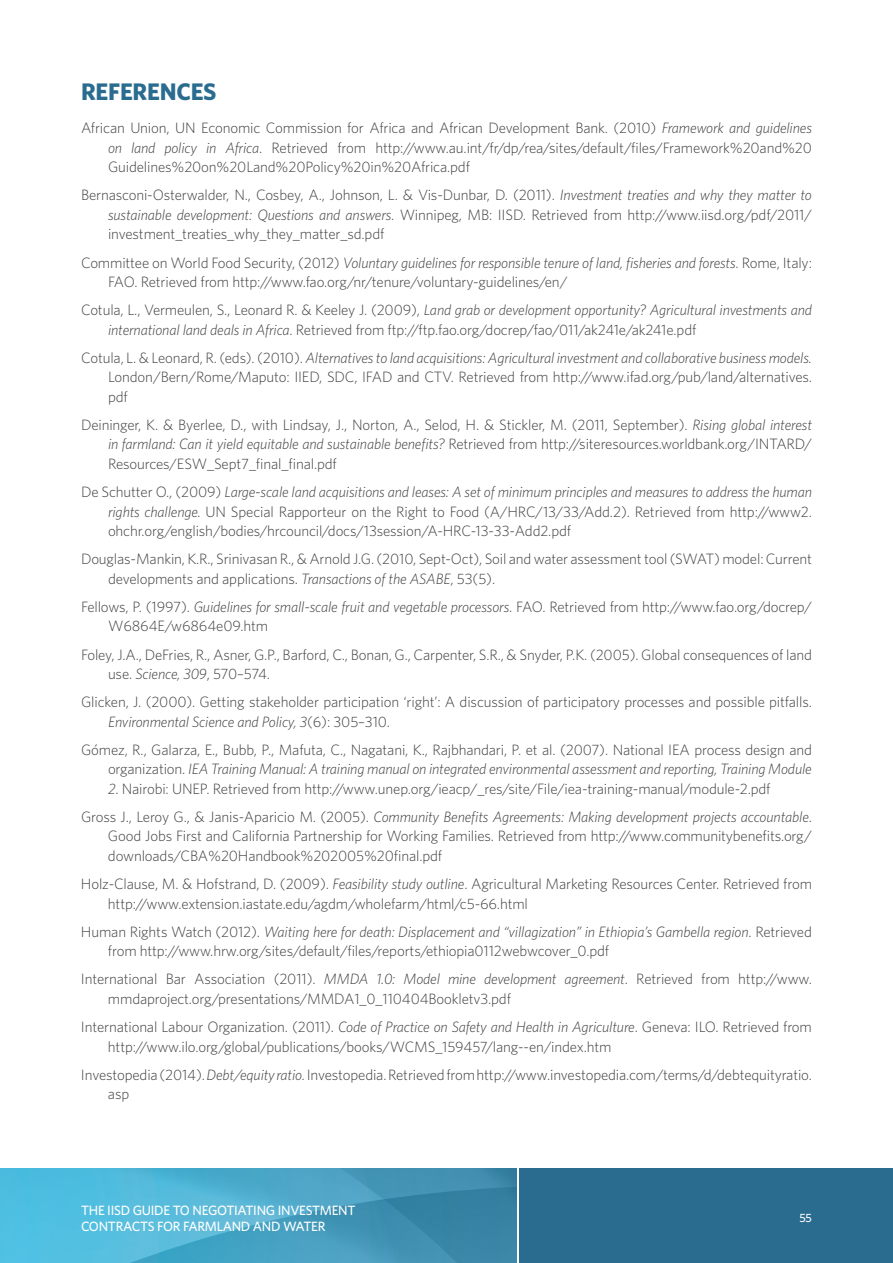
<style>
.page{position:relative;width:893px;height:1263px;background:#fff}
.page>*{position:absolute;margin:0;border:0;box-sizing:border-box;transform-origin:0 0}
.Heading_Green{font:700 24px "Whitney";letter-spacing:-.01em;color:#2a6c8f}
.Body_copy{font:300 15px/19.5px "Whitney";letter-spacing:-.01em;color:#3e3e3f}
.t1{font:500 13.5px/16.5px "Whitney";letter-spacing:-.02em;color:#fff}
.t2{font:500 12px "Whitney";color:#fff}
.s1{font-style:italic}
</style>
<div class="page">
<div style="left:519px;top:1168px;width:374px;height:95px;background:#2a6c8f"></div>
<svg style="left:0;top:1168px;width:516px;height:95px;background:#49a6c8"></svg>
<p class="Heading_Green" style="left:81px;top:76px;width:137px">REFERENCES</p>
<p class="Body_copy" style="left:108px;top:118px;width:705px;text-align:justify;text-indent:-27px">African Union, UN Economic Commission for Africa and African Development Bank. (2010) <span class="s1">Framework and guidelines on land policy in Africa</span>. Retrieved from http://www.au.int/fr/dp/rea/sites/default/files/Framework%20and%20<br>Guidelines%20on%20Land%20Policy%20in%20Africa.pdf</p>
<p class="Body_copy" style="left:108px;top:185px;width:705px;text-align:justify;text-indent:-27px">Bernasconi-Osterwalder, N., Cosbey, A., Johnson, L. &amp; Vis-Dunbar, D. (2011). <span class="s1">Investment treaties and why they matter to sustainable development: Questions and answers</span>. Winnipeg, MB: IISD. Retrieved from http://www.iisd.org/pdf/2011/ investment_treaties_why_they_matter_sd.pdf</p>
<p class="Body_copy" style="left:108px;top:252px;width:705px;text-indent:-27px">Committee on World Food Security, (2012) <span class="s1">Voluntary guidelines for responsible tenure of land, fisheries and forests</span>. Rome, Italy:<br>FAO. Retrieved from http://www.fao.org/nr/tenure/voluntary-guidelines/en/</p>
<p class="Body_copy" style="left:108px;top:300px;width:705px;text-indent:-27px">Cotula, L., Vermeulen, S., Leonard R. &amp; Keeley J. (2009), <span class="s1">Land grab or development opportunity? Agricultural investments and international land deals in Africa</span>. Retrieved from ftp://ftp.fao.org/docrep/fao/011/ak241e/ak241e.pdf</p>
<p class="Body_copy" style="left:108px;top:347px;width:705px;text-align:justify;text-indent:-27px">Cotula, L. &amp; Leonard, R. (eds). (2010). <span class="s1">Alternatives to land acquisitions: Agricultural investment and collaborative business models.<br></span>London/Bern/Rome/Maputo: IIED, SDC, IFAD and CTV. Retrieved from http://www.ifad.org/pub/land/alternatives. pdf</p>
<p class="Body_copy" style="left:108px;top:414px;width:705px;text-align:justify;text-indent:-27px">Deininger, K. &amp; Byerlee, D., with Lindsay, J., Norton, A., Selod, H. &amp; Stickler, M. (2011, September). <span class="s1">Rising global interest in farmland: Can it yield equitable and sustainable benefits?</span> Retrieved from http://siteresources.worldbank.org/INTARD/ Resources/ESW_Sept7_final_final.pdf</p>
<p class="Body_copy" style="left:108px;top:482px;width:705px;text-align:justify;text-indent:-27px">De Schutter O., (2009) <span class="s1">Large-scale land acquisitions and leases: A set of minimum principles and measures to address the human rights challenge.</span> UN Special Rapporteur on the Right to Food (A/HRC/13/33/Add.2). Retrieved from http://www2. ohchr.org/english/bodies/hrcouncil/docs/13session/A-HRC-13-33-Add2.pdf</p>
<p class="Body_copy" style="left:108px;top:549px;width:705px;text-indent:-27px">Douglas-Mankin, K.R., Srinivasan R., &amp; Arnold J.G. (2010, Sept-Oct), Soil and water assessment tool (SWAT) model: Current developments and applications. <span class="s1">Transactions of the ASABE</span>, 53(5).</p>
<p class="Body_copy" style="left:108px;top:596px;width:705px;text-indent:-27px">Fellows, P. (1997). <span class="s1">Guidelines for small-scale fruit and vegetable processors</span>. FAO. Retrieved from http://www.fao.org/docrep/<br>W6864E/w6864e09.htm</p>
<p class="Body_copy" style="left:108px;top:644px;width:705px;text-indent:-27px">Foley, J.A., DeFries, R., Asner, G.P., Barford, C., Bonan, G., Carpenter, S.R., &amp; Snyder, P.K. (2005). Global consequences of land use. <span class="s1">Science, 309</span>, 570–574.</p>
<p class="Body_copy" style="left:108px;top:692px;width:705px;text-indent:-27px">Glicken, J. (2000). Getting stakeholder participation ‘right’: A discussion of participatory processes and possible pitfalls.<br><span class="s1">Environmental Science and Policy, 3</span>(6): 305–310.</p>
<p class="Body_copy" style="left:81px;top:739px;width:733px;text-align:right">Gómez, R., Galarza, E., Bubb, P., Mafuta, C., Nagatani, K., Rajbhandari, P. et al. (2007). National IEA process design and organization. <span class="s1">IEA Training Manual: A training manual on integrated environmental assessment and reporting, Training Module</span></p>
<p class="Body_copy" style="left:108px;top:778px;width:664px"><span class="s1">2</span>. Nairobi: UNEP. Retrieved from http://www.unep.org/ieacp/_res/site/File/iea-training-manual/module-2.pdf</p>
<p class="Body_copy" style="left:108px;top:806px;width:705px;text-align:justify;text-indent:-27px">Gross J., Leroy G., &amp; Janis-Aparicio M. (2005). <span class="s1">Community Benefits Agreements: Making development projects accountable</span>.<br>Good Jobs First and California Partnership for Working Families. Retrieved from http://www.communitybenefits.org/ downloads/CBA%20Handbook%202005%20final.pdf</p>
<p class="Body_copy" style="left:108px;top:874px;width:705px;text-indent:-27px">Holz-Clause, M. &amp; Hofstrand, D. (2009). <span class="s1">Feasibility study outline</span>. Agricultural Marketing Resources Center. Retrieved from http://www.extension.iastate.edu/agdm/wholefarm/html/c5-66.html</p>
<p class="Body_copy" style="left:108px;top:921px;width:705px;text-indent:-27px">Human Rights Watch (2012). <span class="s1">Waiting here for death: Displacement and “villagization” in Ethiopia’s Gambella region</span>. Retrieved from http://www.hrw.org/sites/default/files/reports/ethiopia0112webwcover_0.pdf</p>
<p class="Body_copy" style="left:108px;top:969px;width:705px;text-indent:-27px">International Bar Association (2011). <span class="s1">MMDA 1.0: Model mine development agreement</span>. Retrieved from http://www. mmdaproject.org/presentations/MMDA1_0_110404Bookletv3.pdf</p>
<p class="Body_copy" style="left:108px;top:1017px;width:705px;text-indent:-27px">International Labour Organization. (2011). <span class="s1">Code of Practice on Safety and Health in Agriculture</span>. Geneva: ILO. Retrieved from http://www.ilo.org/global/publications/books/WCMS_159457/lang--en/index.htm</p>
<p class="Body_copy" style="left:108px;top:1064px;width:705px;text-indent:-27px">Investopedia (2014). <span class="s1">Debt/equity ratio.</span> Investopedia. Retrieved from http://www.investopedia.com/terms/d/debtequityratio. asp</p>
<p class="t1" style="left:81px;top:1201px;width:276px">THE IISD GUIDE TO NEGOTIATING INVESTMENT<br>CONTRACTS FOR FARMLAND AND WATER</p>
<p class="t2" style="left:799px;top:1210px;width:14px">55</p>
</div>
